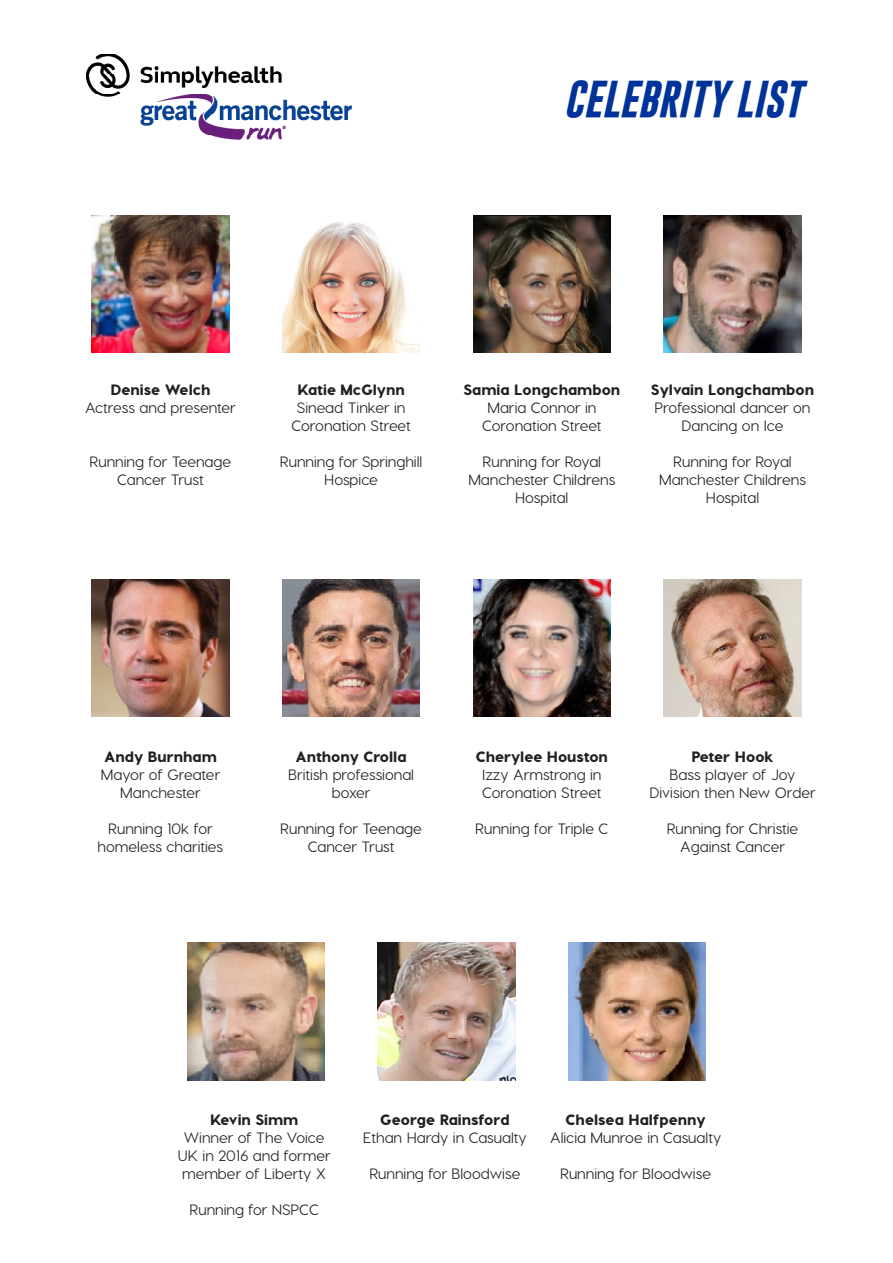
<style>
.page{position:relative;width:893px;height:1263px;background:#fff}
.page>*{position:absolute;margin:0;border:0;box-sizing:border-box;transform-origin:0 0}
.t1{font:italic 700 37.5px "Gobold";color:#039}
.t2{font:500 15px/18px "Visby CF";color:#231f20;text-align:center}
.t3{font:800 15px/18px "Visby CF";color:#231f20;text-align:center}
.s1{font-weight:500}
.s2{font-weight:800}
</style>
<div class="page">
<img style="left:86px;top:54px;width:265px;height:86px">
<img style="left:92px;top:215px;width:137px;height:138px">
<img style="left:92px;top:579px;width:137px;height:137px">
<img style="left:282px;top:222px;width:138px;height:131px">
<img style="left:282px;top:579px;width:138px;height:137px">
<img style="left:473px;top:215px;width:137px;height:138px">
<img style="left:473px;top:579px;width:137px;height:137px">
<img style="left:664px;top:215px;width:137px;height:138px">
<img style="left:664px;top:579px;width:137px;height:137px">
<img style="left:187px;top:943px;width:137px;height:137px">
<img style="left:378px;top:943px;width:137px;height:137px">
<img style="left:568px;top:943px;width:138px;height:137px">
<p class="t1" style="left:564px;top:75px;width:239px">CELEBRITY LIST</p>
<p class="t3" style="left:110px;top:380px;width:102px">Denise Welch</p>
<p class="t2" style="left:85px;top:398px;width:152px">Actress and presenter</p>
<p class="t2" style="left:90px;top:452px;width:143px">Running for Teenage<br>Cancer Trust</p>
<p class="t3" style="left:298px;top:380px;width:109px">Katie McGlynn</p>
<p class="t2" style="left:297px;top:398px;width:110px">Sinead Tinker in</p>
<p class="t2" style="left:291px;top:416px;width:121px">Coronation Street</p>
<p class="t2" style="left:280px;top:452px;width:144px">Running for Springhill<br>Hospice</p>
<p class="t3" style="left:463px;top:380px;width:158px">Samia Longchambon<br><span class="s1">Maria Connor in</span></p>
<p class="t2" style="left:482px;top:416px;width:121px">Coronation Street</p>
<p class="t2" style="left:483px;top:452px;width:120px">Running for Royal</p>
<p class="t2" style="left:468px;top:470px;width:148px">Manchester Childrens<br>Hospital</p>
<p class="t2" style="left:651px;top:380px;width:165px"><span class="s2">Sylvain Longchambon<br></span>Professional dancer on<br>Dancing on Ice</p>
<p class="t2" style="left:673px;top:452px;width:120px">Running for Royal</p>
<p class="t2" style="left:659px;top:470px;width:148px">Manchester Childrens<br>Hospital</p>
<p class="t3" style="left:104px;top:747px;width:114px">Andy Burnham</p>
<p class="t2" style="left:101px;top:765px;width:121px">Mayor of Greater</p>
<p class="t2" style="left:120px;top:783px;width:82px">Manchester</p>
<p class="t2" style="left:108px;top:819px;width:106px">Running 10k for</p>
<p class="t2" style="left:98px;top:837px;width:127px">homeless charities</p>
<p class="t3" style="left:296px;top:747px;width:113px">Anthony Crolla</p>
<p class="t2" style="left:288px;top:765px;width:127px">British professional</p>
<p class="t2" style="left:332px;top:783px;width:40px">boxer</p>
<p class="t2" style="left:280px;top:819px;width:143px">Running for Teenage<br>Cancer Trust</p>
<p class="t3" style="left:476px;top:747px;width:134px">Cherylee Houston</p>
<p class="t2" style="left:482px;top:765px;width:121px">Izzy Armstrong in</p>
<p class="t2" style="left:482px;top:783px;width:121px">Coronation Street</p>
<p class="t2" style="left:475px;top:819px;width:135px">Running for Triple C</p>
<p class="t3" style="left:691px;top:747px;width:84px">Peter Hook</p>
<p class="t2" style="left:670px;top:765px;width:127px">Bass player of Joy</p>
<p class="t2" style="left:649px;top:783px;width:168px">Division then New Order</p>
<p class="t2" style="left:667px;top:819px;width:133px">Running for Christie<br>Against Cancer</p>
<p class="t3" style="left:210px;top:1111px;width:90px">Kevin Simm</p>
<p class="t2" style="left:178px;top:1129px;width:154px">Winner of The Voice<br>UK in 2016 and former member of Liberty X</p>
<p class="t2" style="left:190px;top:1201px;width:131px">Running for NSPCC</p>
<p class="t3" style="left:380px;top:1111px;width:131px">George Rainsford</p>
<p class="t2" style="left:363px;top:1129px;width:165px">Ethan Hardy in Casualty</p>
<p class="t2" style="left:369px;top:1165px;width:152px">Running for Bloodwise</p>
<p class="t3" style="left:566px;top:1111px;width:142px">Chelsea Halfpenny</p>
<p class="t2" style="left:550px;top:1129px;width:173px">Alicia Munroe in Casualty</p>
<p class="t2" style="left:560px;top:1165px;width:152px">Running for Bloodwise</p>
</div>
